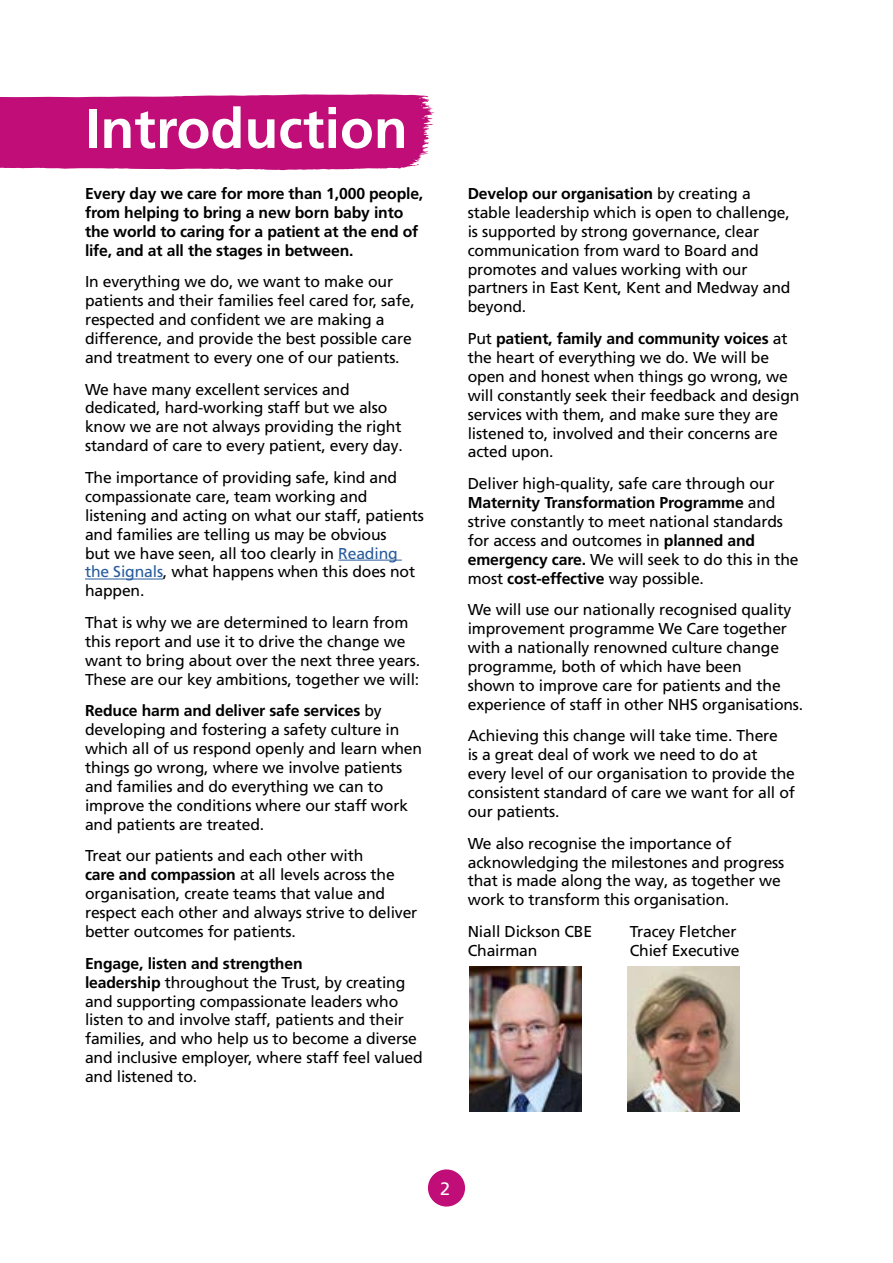
<style>
.page{position:relative;width:893px;height:1263px;background:#fff}
.page>*{position:absolute;margin:0;border:0;box-sizing:border-box;transform-origin:0 0}
.Heading{font:700 55.5px "Frutiger LT Pro";color:#fff}
.t1{font:18px "Frutiger LT Pro";color:#fff}
.Body_copy{font:15.75px/18.9px "Frutiger LT Pro";letter-spacing:-.01em;color:#000}
.Body_copy-2{font:700 15.75px/18.9px "Frutiger LT Pro";letter-spacing:-.01em;color:#000}
.s1{color:#275b9b}
.s2{font-weight:700}
</style>
<div class="page">
<div style="left:428px;top:1169px;width:37px;height:37px;background:#c00d78;border-radius:50%"></div>
<svg style="left:0;top:94px;width:434px;height:76px;background:#c31b80"></svg>
<hr style="left:338px;top:560px;width:64px;height:1px;background:#275b9b">
<hr style="left:85px;top:579px;width:78px;height:1px;background:#275b9b">
<img style="left:469px;top:966px;width:113px;height:145px">
<img style="left:627px;top:966px;width:113px;height:145px">
<p class="Heading" style="left:85px;top:96px;width:324px">Introduction</p>
<p class="Body_copy-2" style="left:85px;top:184px;width:340px">Every day we care for more than 1,000 people, from helping to bring a new born baby into the world to caring for a patient at the end of life, and at all the stages in between.</p>
<p class="Body_copy" style="left:85px;top:272px;width:331px">In everything we do, we want to make our patients and their families feel cared for, safe, respected and confident we are making a difference, and provide the best possible care and treatment to every one of our patients.</p>
<p class="Body_copy" style="left:85px;top:380px;width:319px">We have many excellent services and dedicated, hard-working staff but we also know we are not always providing the right standard of care to every patient, every day.</p>
<p class="Body_copy" style="left:85px;top:468px;width:340px">The importance of providing safe, kind and compassionate care, team working and listening and acting on what our staff, patients and families are telling us may be obvious<br>but we have seen, all too clearly in <span class="s1">Reading the Signals</span>, what happens when this does not happen.</p>
<p class="Body_copy" style="left:85px;top:613px;width:337px">That is why we are determined to learn from this report and use it to drive the change we want to bring about over the next three years.<br>These are our key ambitions, together we will:</p>
<p class="Body_copy" style="left:85px;top:701px;width:339px"><span class="s2">Reduce harm and deliver safe services</span> by developing and fostering a safety culture in which all of us respond openly and learn when things go wrong, where we involve patients and families and do everything we can to improve the conditions where our staff work and patients are treated.</p>
<p class="Body_copy" style="left:85px;top:846px;width:334px">Treat our patients and each other with<br><span class="s2">care and compassion</span> at all levels across the organisation, create teams that value and respect each other and always strive to deliver better outcomes for patients.</p>
<p class="Body_copy" style="left:85px;top:954px;width:339px"><span class="s2">Engage, listen and strengthen<br>leadership</span> throughout the Trust, by creating and supporting compassionate leaders who listen to and involve staff, patients and their families, and who help us to become a diverse and inclusive employer, where staff feel valued and listened to.</p>
<p class="Body_copy" style="left:468px;top:184px;width:324px"><span class="s2">Develop our organisation</span> by creating a stable leadership which is open to challenge, is supported by strong governance, clear communication from ward to Board and promotes and values working with our partners in East Kent, Kent and Medway and beyond.</p>
<p class="Body_copy" style="left:468px;top:329px;width:333px">Put <span class="s2">patient, family and community voices</span> at the heart of everything we do. We will be open and honest when things go wrong, we will constantly seek their feedback and design services with them, and make sure they are listened to, involved and their concerns are acted upon.</p>
<p class="Body_copy" style="left:468px;top:474px;width:332px">Deliver high-quality, safe care through our <span class="s2">Maternity Transformation Programme</span> and strive constantly to meet national standards for access and outcomes in <span class="s2">planned and emergency care.</span> We will seek to do this in the most <span class="s2">cost-effective</span> way possible.</p>
<p class="Body_copy" style="left:468px;top:600px;width:337px">We will use our nationally recognised quality improvement programme We Care together with a nationally renowned culture change programme, both of which have been<br>shown to improve care for patients and the experience of staff in other NHS organisations.</p>
<p class="Body_copy" style="left:468px;top:726px;width:329px">Achieving this change will take time. There<br>is a great deal of work we need to do at every level of our organisation to provide the consistent standard of care we want for all of our patients.</p>
<p class="Body_copy" style="left:468px;top:834px;width:318px">We also recognise the importance of acknowledging the milestones and progress that is made along the way, as together we work to transform this organisation.</p>
<p class="Body_copy" style="left:468px;top:922px;width:126px">Niall Dickson CBE</p>
<p class="Body_copy" style="left:630px;top:922px;width:108px">Tracey Fletcher</p>
<p class="Body_copy" style="left:468px;top:941px;width:71px">Chairman</p>
<p class="Body_copy" style="left:630px;top:941px;width:111px">Chief Executive</p>
<p class="t1" style="left:440px;top:1178px;width:12px">2</p>
</div>
